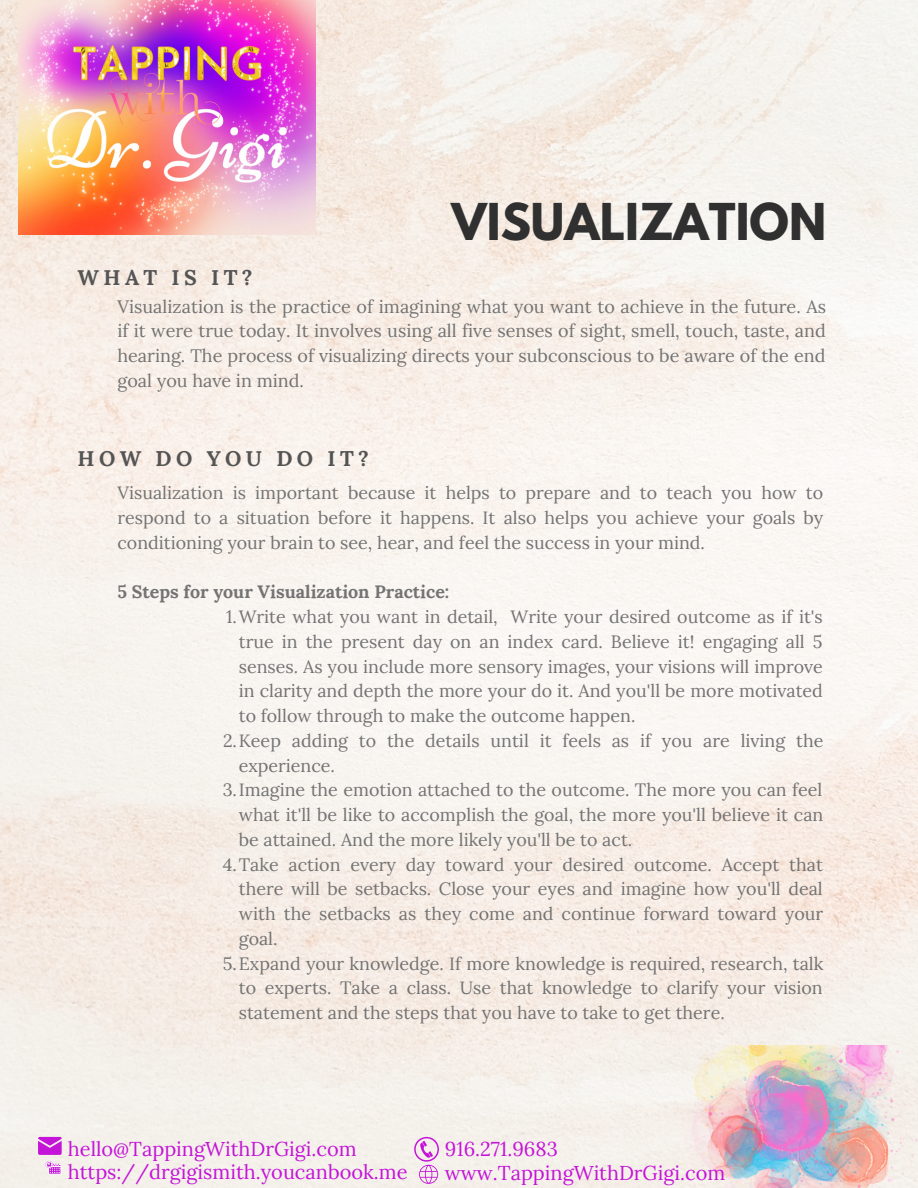
<style>
.page{position:relative;width:918px;height:1188px;background:#fff}
.page>*{position:absolute;margin:0;border:0;box-sizing:border-box;transform-origin:0 0}
.t1{font:700 45px "League Spartan";color:#303030}
.t2{font:700 21.3px "Lora";letter-spacing:.205em;color:#545454}
.t3{font:19.95px "Lora";color:#c414d7}
.t4{font:18px/24.8px "Lora";color:#737373;text-align:justify}
.t5{font:17.85px/24.8px "Lora";color:#737373;text-align:justify}
.t6{font:700 17.85px "Lora";color:#737373}
</style>
<div class="page">
<img style="left:0;top:0;width:918px;height:1188px">
<img style="left:682px;top:1045px;width:236px;height:143px">
<img style="left:18px;top:0;width:297px;height:235px">
<svg style="left:38px;top:1137px;width:24px;height:18px"></svg>
<svg style="left:414px;top:1137px;width:25px;height:47px"></svg>
<svg style="left:45px;top:1161px;width:16px;height:13px"></svg>
<p class="t2" style="left:78px;top:263px;width:177px">WHAT IS IT?</p>
<h1 class="t1" style="left:452px;top:199px;width:376px">VISUALIZATION</h1>
<p class="t4" style="left:117px;top:294px;width:710px">Visualization is the practice of imagining what you want to achieve in the future. As if it were true today. It involves using all five senses of sight, smell, touch, taste, and hearing. The process of visualizing directs your subconscious to be aware of the end goal you have in mind.</p>
<p class="t2" style="left:78px;top:445px;width:293px">HOW DO YOU DO IT?</p>
<p class="t5" style="left:117px;top:480px;width:707px">Visualization is important because it helps to prepare and to teach you how to respond to a situation before it happens. It also helps you achieve your goals by conditioning your brain to see, hear, and feel the success in your mind.</p>
<p class="t6" style="left:117px;top:580px;width:333px">5 Steps for your Visualization Practice:</p>
<p class="t5" style="left:226px;top:604px;width:598px">1.Write what you want in detail, Write your desired outcome as if it's</p>
<p class="t5" style="left:239px;top:629px;width:585px">true in the present day on an index card. Believe it! engaging all 5</p>
<p class="t5" style="left:239px;top:654px;width:586px">senses. As you include more sensory images, your visions will improve</p>
<p class="t5" style="left:239px;top:678px;width:586px">in clarity and depth the more your do it. And you'll be more motivated</p>
<p class="t5" style="left:239px;top:703px;width:398px">to follow through to make the outcome happen.</p>
<p class="t5" style="left:223px;top:728px;width:602px">2.Keep adding to the details until it feels as if you are living the</p>
<p class="t5" style="left:239px;top:753px;width:98px">experience.</p>
<p class="t5" style="left:223px;top:777px;width:601px">3.Imagine the emotion attached to the outcome. The more you can feel</p>
<p class="t5" style="left:239px;top:802px;width:586px">what it'll be like to accomplish the goal, the more you'll believe it can</p>
<p class="t5" style="left:239px;top:827px;width:395px">be attained. And the more likely you'll be to act.</p>
<p class="t5" style="left:223px;top:852px;width:602px">4.Take action every day toward your desired outcome. Accept that</p>
<p class="t5" style="left:239px;top:876px;width:585px">there will be setbacks. Close your eyes and imagine how you'll deal</p>
<p class="t5" style="left:239px;top:901px;width:586px">with the setbacks as they come and continue forward toward your</p>
<p class="t5" style="left:239px;top:926px;width:40px">goal.</p>
<p class="t5" style="left:223px;top:951px;width:602px">5.Expand your knowledge. If more knowledge is required, research, talk</p>
<p class="t5" style="left:239px;top:975px;width:585px">to experts. Take a class. Use that knowledge to clarify your vision</p>
<p class="t5" style="left:239px;top:1000px;width:487px">statement and the steps that you have to take to get there.</p>
<p class="t3" style="left:68px;top:1136px;width:290px">hello@TappingWithDrGigi.com</p>
<p class="t3" style="left:445px;top:1136px;width:115px">916.271.9683</p>
<p class="t3" style="left:68px;top:1159px;width:341px">https://drgigismith.youcanbook.me</p>
<p class="t3" style="left:445px;top:1159px;width:282px">www.TappingWithDrGigi.com</p>
</div>
